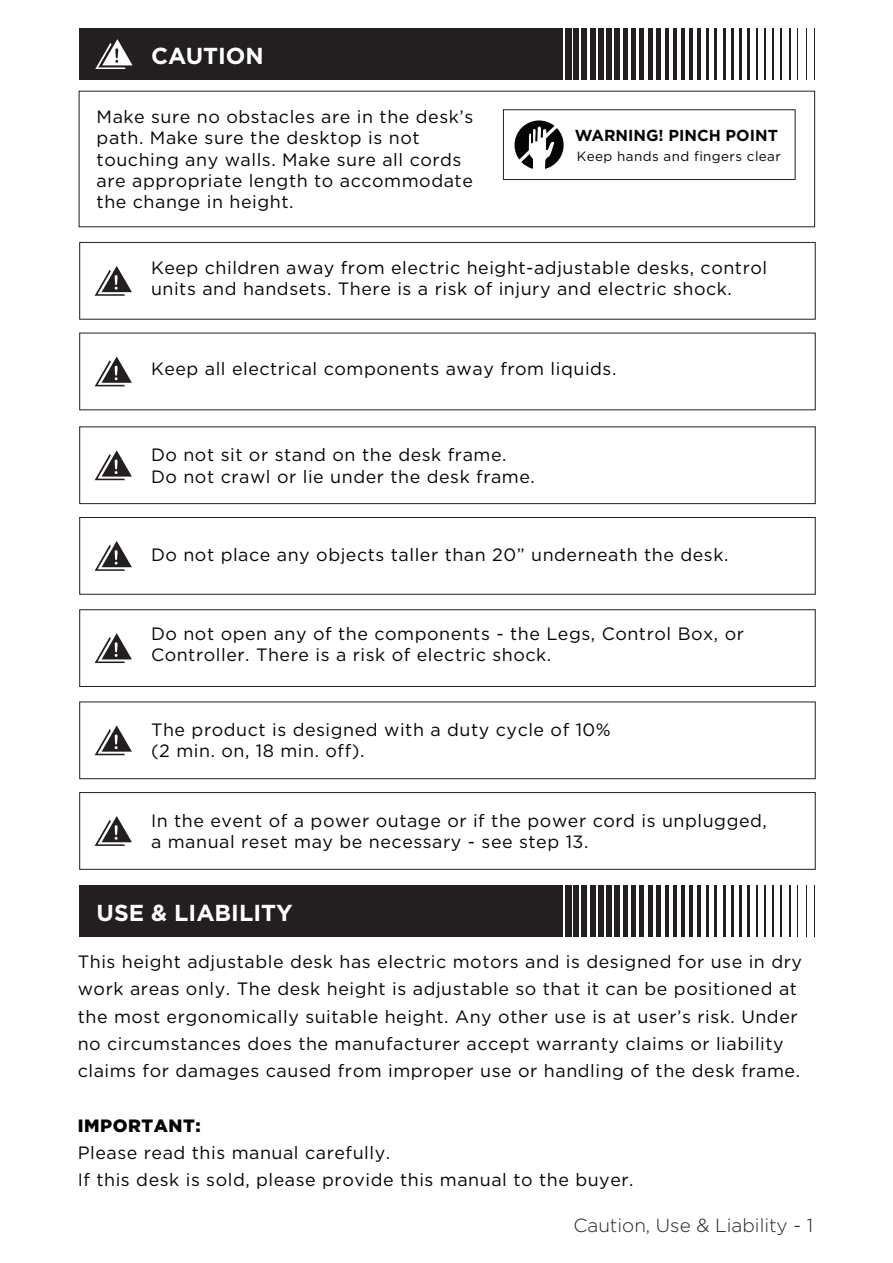
<style>
.page{position:relative;width:893px;height:1263px;background:#fff}
.page>*{position:absolute;margin:0;border:0;box-sizing:border-box;transform-origin:0 0}
.t1{font:700 23.1px "Gotham";color:#fff}
.t2{font:300 18.9px "Gotham";color:#231f20}
.t3{font:17.85px/21.5px "Gotham";letter-spacing:.03em;color:#050504}
.t4{font:900 17.85px "Gotham";letter-spacing:.03em;color:#050504}
.t5{font:700 15.9px "Gotham";color:#040604}
.t6{font:13.35px "Gotham";letter-spacing:.03em;color:#050504}
</style>
<div class="page">
<div style="left:79px;top:28px;width:478px;height:52px;background:#231f20"></div>
<svg style="left:95px;top:39px;width:38px;height:30px"></svg>
<svg style="left:514px;top:120px;width:50px;height:49px"></svg>
<div style="left:503px;top:109px;width:292px;height:71px;border:1px solid #231f20"></div>
<div style="left:79px;top:242px;width:737px;height:78px;border:1px solid #231f20"></div>
<svg style="left:95px;top:266px;width:37px;height:30px"></svg>
<svg style="left:95px;top:356px;width:37px;height:30px"></svg>
<div style="left:79px;top:426px;width:737px;height:78px;border:1px solid #231f20"></div>
<svg style="left:95px;top:450px;width:37px;height:30px"></svg>
<div style="left:79px;top:517px;width:737px;height:78px;border:1px solid #231f20"></div>
<svg style="left:95px;top:541px;width:37px;height:30px"></svg>
<div style="left:79px;top:609px;width:737px;height:78px;border:1px solid #231f20"></div>
<svg style="left:95px;top:633px;width:37px;height:30px"></svg>
<div style="left:79px;top:701px;width:737px;height:78px;border:1px solid #231f20"></div>
<svg style="left:95px;top:725px;width:37px;height:30px"></svg>
<div style="left:79px;top:792px;width:737px;height:78px;border:1px solid #231f20"></div>
<svg style="left:95px;top:816px;width:37px;height:30px"></svg>
<div style="left:79px;top:885px;width:478px;height:52px;background:#231f20"></div>
<div style="left:557px;top:28px;width:6px;height:52px;background:#231f20"></div>
<div style="left:565px;top:28px;width:6px;height:52px;background:#231f20"></div>
<div style="left:573px;top:28px;width:6px;height:52px;background:#231f20"></div>
<div style="left:582px;top:28px;width:5px;height:52px;background:#231f20"></div>
<div style="left:590px;top:28px;width:5px;height:52px;background:#231f20"></div>
<div style="left:598px;top:28px;width:6px;height:52px;background:#231f20"></div>
<div style="left:606px;top:28px;width:6px;height:52px;background:#231f20"></div>
<div style="left:615px;top:28px;width:5px;height:52px;background:#231f20"></div>
<div style="left:623px;top:28px;width:5px;height:52px;background:#231f20"></div>
<div style="left:631px;top:28px;width:5px;height:52px;background:#231f20"></div>
<hr style="left:640px;top:28px;width:4px;height:52px;background:#231f20">
<hr style="left:648px;top:28px;width:4px;height:52px;background:#231f20">
<hr style="left:656px;top:28px;width:4px;height:52px;background:#231f20">
<hr style="left:665px;top:28px;width:3px;height:52px;background:#231f20">
<hr style="left:673px;top:28px;width:4px;height:52px;background:#231f20">
<hr style="left:681px;top:28px;width:4px;height:52px;background:#231f20">
<hr style="left:689px;top:28px;width:4px;height:52px;background:#231f20">
<hr style="left:698px;top:28px;width:3px;height:52px;background:#231f20">
<hr style="left:706px;top:28px;width:3px;height:52px;background:#231f20">
<hr style="left:714px;top:28px;width:3px;height:52px;background:#231f20">
<hr style="left:723px;top:28px;width:2px;height:52px;background:#231f20">
<hr style="left:731px;top:28px;width:2px;height:52px;background:#231f20">
<hr style="left:739px;top:28px;width:2px;height:52px;background:#231f20">
<hr style="left:748px;top:28px;width:2px;height:52px;background:#231f20">
<hr style="left:756px;top:28px;width:2px;height:52px;background:#231f20">
<hr style="left:764px;top:28px;width:2px;height:52px;background:#231f20">
<hr style="left:772px;top:28px;width:2px;height:52px;background:#231f20">
<hr style="left:781px;top:28px;width:1px;height:52px;background:#231f20">
<hr style="left:789px;top:28px;width:1px;height:52px;background:#231f20">
<hr style="left:797px;top:28px;width:1px;height:52px;background:#231f20">
<hr style="left:806px;top:28px;width:1px;height:52px;background:#231f20">
<hr style="left:814px;top:28px;width:1px;height:52px;background:#231f20">
<div style="left:557px;top:885px;width:6px;height:52px;background:#231f20"></div>
<div style="left:565px;top:885px;width:6px;height:52px;background:#231f20"></div>
<div style="left:573px;top:885px;width:6px;height:52px;background:#231f20"></div>
<div style="left:582px;top:885px;width:5px;height:52px;background:#231f20"></div>
<div style="left:590px;top:885px;width:5px;height:52px;background:#231f20"></div>
<div style="left:598px;top:885px;width:6px;height:52px;background:#231f20"></div>
<div style="left:606px;top:885px;width:6px;height:52px;background:#231f20"></div>
<div style="left:615px;top:885px;width:5px;height:52px;background:#231f20"></div>
<div style="left:623px;top:885px;width:5px;height:52px;background:#231f20"></div>
<div style="left:631px;top:885px;width:5px;height:52px;background:#231f20"></div>
<hr style="left:640px;top:885px;width:4px;height:52px;background:#231f20">
<hr style="left:648px;top:885px;width:4px;height:52px;background:#231f20">
<hr style="left:656px;top:885px;width:4px;height:52px;background:#231f20">
<hr style="left:665px;top:885px;width:3px;height:52px;background:#231f20">
<hr style="left:673px;top:885px;width:4px;height:52px;background:#231f20">
<hr style="left:681px;top:885px;width:4px;height:52px;background:#231f20">
<hr style="left:689px;top:885px;width:4px;height:52px;background:#231f20">
<hr style="left:698px;top:885px;width:3px;height:52px;background:#231f20">
<hr style="left:706px;top:885px;width:3px;height:52px;background:#231f20">
<hr style="left:714px;top:885px;width:3px;height:52px;background:#231f20">
<hr style="left:723px;top:885px;width:2px;height:52px;background:#231f20">
<hr style="left:731px;top:885px;width:2px;height:52px;background:#231f20">
<hr style="left:739px;top:885px;width:2px;height:52px;background:#231f20">
<hr style="left:748px;top:885px;width:2px;height:52px;background:#231f20">
<hr style="left:756px;top:885px;width:2px;height:52px;background:#231f20">
<hr style="left:764px;top:885px;width:2px;height:52px;background:#231f20">
<hr style="left:772px;top:885px;width:2px;height:52px;background:#231f20">
<hr style="left:781px;top:885px;width:1px;height:52px;background:#231f20">
<hr style="left:789px;top:885px;width:1px;height:52px;background:#231f20">
<hr style="left:797px;top:885px;width:1px;height:52px;background:#231f20">
<hr style="left:806px;top:885px;width:1px;height:52px;background:#231f20">
<hr style="left:814px;top:885px;width:1px;height:52px;background:#231f20">
<p class="t1" style="left:151px;top:42px;width:114px">CAUTION</p>
<p class="t3" style="left:97px;top:105px;width:378px">Make sure no obstacles are in the desk’s path. Make sure the desktop is not touching any walls. Make sure all cords are appropriate length to accommodate the change in height.</p>
<p class="t5" style="left:575px;top:126px;width:205px">WARNING! PINCH POINT</p>
<p class="t6" style="left:577px;top:149px;width:206px">Keep hands and fingers clear</p>
<p class="t3" style="left:151px;top:256px;width:618px">Keep children away from electric height-adjustable desks, control units and handsets. There is a risk of injury and electric shock.</p>
<p class="t3" style="left:151px;top:358px;width:467px">Keep all electrical components away from liquids.</p>
<p class="t3" style="left:151px;top:444px;width:385px">Do not sit or stand on the desk frame.<br>Do not crawl or lie under the desk frame.</p>
<p class="t3" style="left:151px;top:544px;width:579px">Do not place any objects taller than 20” underneath the desk.</p>
<p class="t3" style="left:151px;top:623px;width:594px">Do not open any of the components - the Legs, Control Box, or<br>Controller. There is a risk of electric shock.</p>
<p class="t3" style="left:151px;top:718px;width:461px">The product is designed with a duty cycle of 10% (2 min. on, 18 min. off).</p>
<p class="t3" style="left:151px;top:809px;width:617px">In the event of a power outage or if the power cord is unplugged, a manual reset may be necessary - see step 13.</p>
<p class="t1" style="left:97px;top:899px;width:197px">USE &amp; LIABILITY</p>
<p class="t3" style="left:78px;top:948px;width:726px;line-height:27.3px">This height adjustable desk has electric motors and is designed for use in dry work areas only. The desk height is adjustable so that it can be positioned at the most ergonomically suitable height. Any other use is at user’s risk. Under no circumstances does the manufacturer accept warranty claims or liability claims for damages caused from improper use or handling of the desk frame.</p>
<p class="t4" style="left:78px;top:1115px;width:124px">IMPORTANT:</p>
<p class="t3" style="left:78px;top:1139px;width:557px;line-height:27.3px">Please read this manual carefully.<br>If this desk is sold, please provide this manual to the buyer.</p>
<p class="t2" style="left:574px;top:1215px;width:241px">Caution, Use &amp; Liability - 1</p>
</div>
